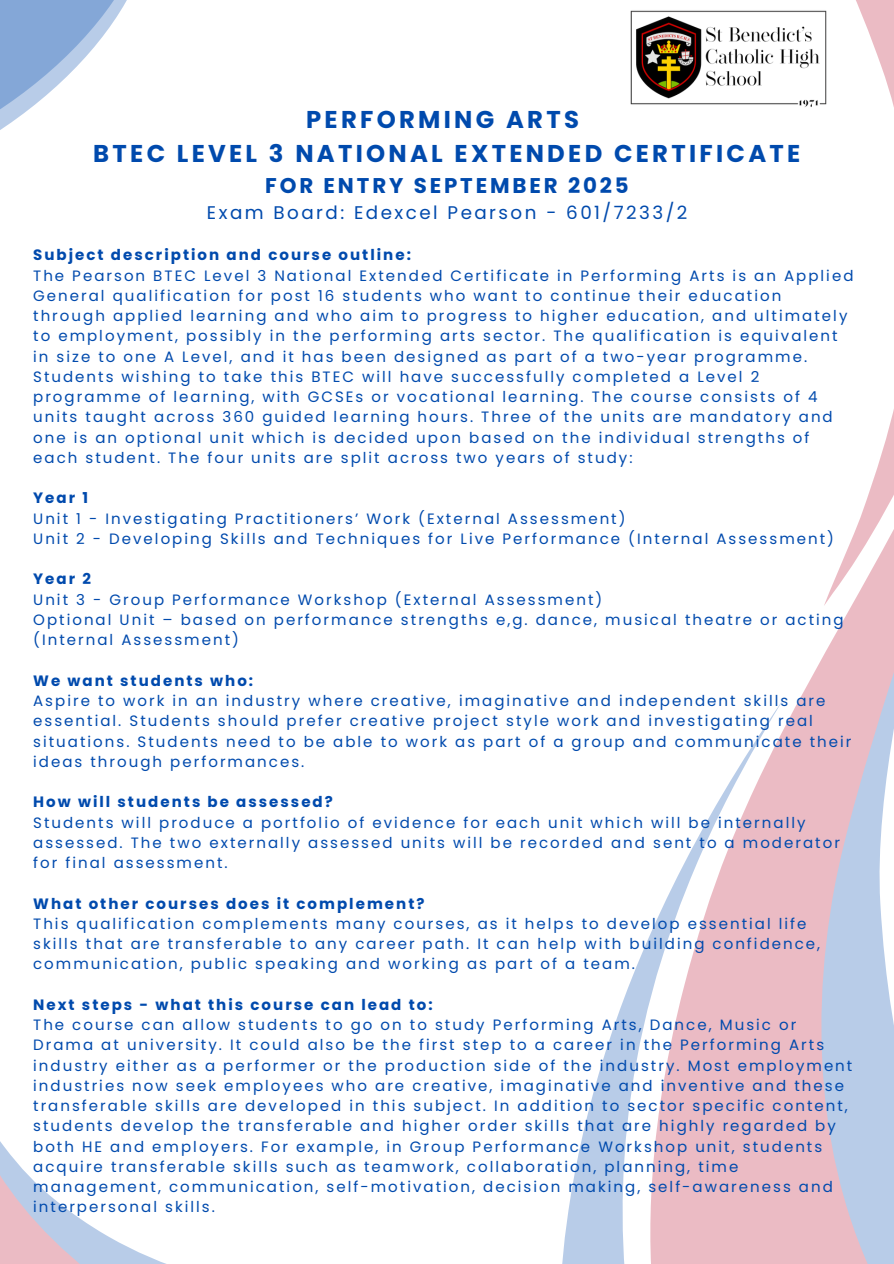
<style>
.page{position:relative;width:894px;height:1264px;background:#fff}
.page>*{position:absolute;margin:0;border:0;box-sizing:border-box;transform-origin:0 0}
.t1{font:700 24.3px/33.8px "Poppins";letter-spacing:.135em;color:#004aad;text-align:center}
.t2{font:700 21.3px "Poppins";letter-spacing:.135em;color:#004aad}
.t3{font:18.3px "Poppins";letter-spacing:.135em;color:#004aad}
.t4{font:15px/20.2px "Poppins";letter-spacing:.135em;color:#004aad}
.t5{font:700 15px "Poppins";letter-spacing:.135em;color:#004aad}
</style>
<div class="page">
<svg style="left:0;top:1141px;width:163px;height:122px"></svg>
<img style="left:630px;top:10px;width:6px;height:95px">
<svg style="left:0;top:0;width:127px;height:130px"></svg>
<svg style="left:636px;top:10px;width:147px;height:95px"></svg>
<svg style="left:562px;top:1106px;width:28px;height:157px;fill:#b8cce8"></svg>
<svg style="left:783px;top:0;width:110px;height:107px"></svg>
<svg style="left:590px;top:413px;width:303px;height:850px"></svg>
<p class="t1" style="left:93px;top:103px;width:708px">PERFORMING ARTS<br>BTEC LEVEL 3 NATIONAL EXTENDED CERTIFICATE</p>
<p class="t2" style="left:265px;top:170px;width:365px">FOR ENTRY SEPTEMBER 2025</p>
<p class="t3" style="left:207px;top:199px;width:482px">Exam Board: Edexcel Pearson - 601/7233/2</p>
<p class="t5" style="left:33px;top:244px;width:379px">Subject description and course outline:</p>
<h1 class="t4" style="left:33px;top:265px;width:821px">The Pearson BTEC Level 3 National Extended Certificate in Performing Arts is an Applied General qualification for post 16 students who want to continue their education through applied learning and who aim to progress to higher education, and ultimately to employment, possibly in the performing arts sector. The qualification is equivalent in size to one A Level, and it has been designed as part of a two-year programme.<br>Students wishing to take this BTEC will have successfully completed a Level 2 programme of learning, with GCSEs or vocational learning. The course consists of 4 units taught across 360 guided learning hours. Three of the units are mandatory and one is an optional unit which is decided upon based on the individual strengths of each student. The four units are split across two years of study:</h1>
<p class="t5" style="left:33px;top:487px;width:56px">Year 1</p>
<p class="t4" style="left:33px;top:508px;width:593px">Unit 1 - Investigating Practitioners’ Work (External Assessment)</p>
<p class="t4" style="left:33px;top:528px;width:802px">Unit 2 - Developing Skills and Techniques for Live Performance (Internal Assessment)</p>
<p class="t5" style="left:33px;top:568px;width:59px">Year 2</p>
<p class="t4" style="left:33px;top:589px;width:570px">Unit 3 - Group Performance Workshop (External Assessment)</p>
<p class="t4" style="left:33px;top:609px;width:811px">Optional Unit – based on performance strengths e,g. dance, musical theatre or acting (Internal Assessment)</p>
<p class="t5" style="left:33px;top:670px;width:221px">We want students who:</p>
<p class="t4" style="left:33px;top:690px;width:819px">Aspire to work in an industry where creative, imaginative and independent skills are essential. Students should prefer creative project style work and investigating real situations. Students need to be able to work as part of a group and communicate their ideas through performances.</p>
<p class="t5" style="left:33px;top:791px;width:301px">How will students be assessed?</p>
<p class="t4" style="left:33px;top:812px;width:808px">Students will produce a portfolio of evidence for each unit which will be internally assessed. The two externally assessed units will be recorded and sent to a moderator for final assessment.</p>
<p class="t5" style="left:33px;top:892px;width:393px">What other courses does it complement?</p>
<p class="t4" style="left:33px;top:913px;width:788px">This qualification complements many courses, as it helps to develop essential life skills that are transferable to any career path. It can help with building confidence, communication, public speaking and working as part of a team.</p>
<p class="t5" style="left:33px;top:994px;width:401px">Next steps - what this course can lead to:</p>
<p class="t4" style="left:33px;top:1014px;width:820px">The course can allow students to go on to study Performing Arts, Dance, Music or Drama at university. It could also be the first step to a career in the Performing Arts industry either as a performer or the production side of the industry. Most employment industries now seek employees who are creative, imaginative and inventive and these transferable skills are developed in this subject. In addition to sector specific content, students develop the transferable and higher order skills that are highly regarded by both HE and employers. For example, in Group Performance Workshop unit, students acquire transferable skills such as teamwork, collaboration, planning, time management, communication, self-motivation, decision making, self-awareness and interpersonal skills.</p>
</div>
